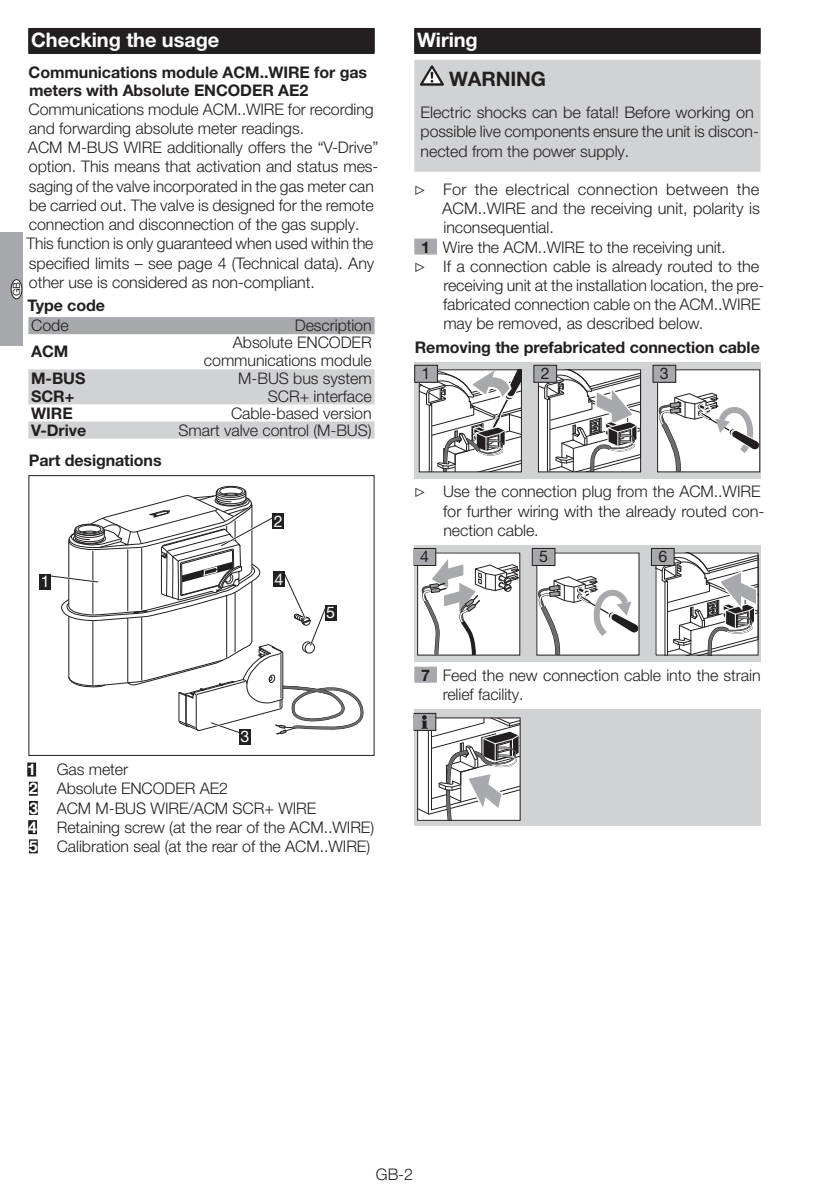
<style>
.page{position:relative;width:840px;height:1191px;background:#fff}
.page>*{position:absolute;margin:0;border:0;box-sizing:border-box;transform-origin:0 0}
.t1{font:700 20px "Helvetica Neue LT Pro";letter-spacing:-.005em;color:#fff}
.t2{font:700 20px "Helvetica Neue LT Pro";letter-spacing:-.005em;color:#231f20}
.t3{font:300 16px/19.2px "Helvetica Neue LT Pro";letter-spacing:-.005em;color:#231f20}
.t4{font:700 16px/18px "Helvetica Neue LT Pro";letter-spacing:-.005em;color:#231f20}
.t5{font:300 16px "Helvetica Neue LT Pro";letter-spacing:.015em;color:#231f20}
.t6{font:16px "Helvetica Neue LT Pro";color:#231f20}
.t7{font:16px "Helvetica Neue LT Pro";color:#fff}
.t8{font:700 16px "Helvetica Neue LT Pro";color:#fff}
.t9{font:10px "Helvetica Neue LT Pro";color:#231f20}
.s1{font-weight:700;color:#fff}
.s2{font-family:"Lucida Sans Unicode";font-weight:400}
.s3{font-weight:700}
</style>
<div class="page">
<div style="left:0;top:232px;width:23px;height:114px;background:#a8a9ad"></div>
<div style="left:11px;top:280px;width:11px;height:19px;background:#fff;border-radius:50%"></div>
<div style="left:11px;top:279px;width:11px;height:20px;border:1px solid #231f20;border-radius:50%"></div>
<div style="left:28px;top:28px;width:346px;height:26px;background:#231f20"></div>
<div style="left:27px;top:762px;width:9px;height:14px;background:#231f20"></div>
<div style="left:29px;top:781px;width:9px;height:14px;background:#231f20"></div>
<div style="left:29px;top:801px;width:9px;height:14px;background:#231f20"></div>
<div style="left:28px;top:820px;width:9px;height:14px;background:#231f20"></div>
<div style="left:29px;top:839px;width:9px;height:14px;background:#231f20"></div>
<div style="left:28px;top:317px;width:346px;height:17px;background:#a8a9ad"></div>
<svg style="left:28px;top:369px;width:346px;height:69px"></svg>
<div style="left:239px;top:728px;width:11px;height:16px;background:#231f20"></div>
<div style="left:39px;top:573px;width:12px;height:16px;background:#231f20"></div>
<svg style="left:48px;top:486px;width:316px;height:249px"></svg>
<div style="left:324px;top:604px;width:12px;height:16px;background:#231f20"></div>
<div style="left:28px;top:475px;width:346px;height:281px;border:1px solid #231f20"></div>
<div style="left:414px;top:28px;width:346px;height:26px;background:#231f20"></div>
<div style="left:414px;top:238px;width:23px;height:16px;background:#a8a9ad"></div>
<div style="left:414px;top:666px;width:23px;height:16px;background:#a8a9ad"></div>
<div style="left:414px;top:60px;width:346px;height:112px;background:#d1d2d4"></div>
<div style="left:414px;top:362px;width:346px;height:116px;background:#d1d2d4"></div>
<div style="left:657px;top:370px;width:102px;height:102px;background:#fff"></div>
<svg style="left:658px;top:393px;width:99px;height:77px"></svg>
<svg style="left:539px;top:371px;width:99px;height:99px;background:#cdcdcd"></svg>
<svg style="left:420px;top:371px;width:99px;height:99px;background:#cdcdcd"></svg>
<div style="left:537px;top:369px;width:103px;height:103px;border:1px solid #231f20"></div>
<div style="left:533px;top:365px;width:23px;height:17px;background:#a8a9ad"></div>
<div style="left:533px;top:365px;width:23px;height:17px;border:1px solid #231f20"></div>
<div style="left:652px;top:365px;width:23px;height:17px;background:#a8a9ad"></div>
<div style="left:652px;top:365px;width:23px;height:17px;border:1px solid #231f20"></div>
<div style="left:418px;top:369px;width:103px;height:103px;border:1px solid #231f20"></div>
<div style="left:414px;top:365px;width:23px;height:17px;background:#a8a9ad"></div>
<div style="left:414px;top:365px;width:23px;height:17px;border:1px solid #231f20"></div>
<svg style="left:414px;top:544px;width:346px;height:117px;background:#c3c3c5"></svg>
<div style="left:536px;top:553px;width:102px;height:102px;background:#fff"></div>
<svg style="left:538px;top:576px;width:99px;height:77px"></svg>
<svg style="left:657px;top:554px;width:99px;height:99px"></svg>
<div style="left:413px;top:548px;width:22px;height:17px;background:#a8a9ad"></div>
<svg style="left:414px;top:548px;width:105px;height:107px"></svg>
<div style="left:532px;top:548px;width:22px;height:17px;background:#a8a9ad"></div>
<div style="left:531px;top:548px;width:24px;height:17px;border:1px solid #231f20"></div>
<div style="left:651px;top:548px;width:22px;height:17px;background:#a8a9ad"></div>
<div style="left:651px;top:548px;width:23px;height:17px;border:1px solid #231f20"></div>
<div style="left:414px;top:709px;width:346px;height:116px;background:#d1d2d4"></div>
<div style="left:413px;top:713px;width:22px;height:17px;background:#a8a9ad"></div>
<svg style="left:414px;top:713px;width:105px;height:107px;background:#cbcbcb"></svg>
<p class="t1" style="left:31px;top:27px;width:189px">Checking the usage</p>
<p class="t4" style="left:29px;top:63px;width:340px">Communications module ACM..WIRE for gas meters with Absolute ENCODER AE2</p>
<p class="t3" style="left:27px;top:99px;width:353px">Communications module ACM..WIRE for recording and forwarding absolute meter readings.<br>ACM M-BUS WIRE additionally offers the “V-Drive” option. This means that activation and status mes&shy;saging of the valve incorporated in the gas meter can be carried out. The valve is designed for the remote connection and disconnection of the gas supply.<br>This function is only guaranteed when used within the specified limits – see page 4 (Technical data). Any other use is considered as non-compliant.</p>
<p class="t4" style="left:28px;top:296px;width:79px">Type code</p>
<p class="t3" style="left:31px;top:316px;width:39px">Code</p>
<p class="t3" style="left:295px;top:316px;width:78px">Description</p>
<p class="t4" style="left:31px;top:342px;width:39px">ACM</p>
<p class="t3" style="left:204px;top:333px;width:169px;line-height:18px;text-align:right">Absolute ENCODER communications module</p>
<p class="t4" style="left:31px;top:368px;width:56px">M-BUS<br>SCR+</p>
<p class="t3" style="left:238px;top:368px;width:135px;line-height:18px;text-align:right">M-BUS bus system<br>SCR+ interface</p>
<p class="t4" style="left:31px;top:403px;width:43px">WIRE</p>
<p class="t3" style="left:231px;top:403px;width:142px">Cable-based version</p>
<p class="t4" style="left:31px;top:421px;width:56px">V-Drive</p>
<p class="t3" style="left:178px;top:420px;width:194px">Smart valve control (M-BUS)</p>
<p class="t4" style="left:29px;top:451px;width:134px">Part designations</p>
<p class="t9" style="left:11px;top:296px;width:16px;rotate:-90deg">GB</p>
<p class="t9" style="left:67px;top:292px;width:7px;rotate:-90deg">F</p>
<p class="t9" style="left:124px;top:296px;width:14px;rotate:-90deg">NL</p>
<p class="t9" style="left:238px;top:292px;width:8px;rotate:-90deg">E</p>
<p class="t7" style="left:274px;top:511px;width:10px">2</p>
<p class="t7" style="left:41px;top:572px;width:10px">1</p>
<p class="t7" style="left:274px;top:569px;width:10px">4</p>
<p class="t7" style="left:326px;top:603px;width:10px">5</p>
<p class="t7" style="left:240px;top:727px;width:10px">3</p>
<p class="t3" style="left:28px;top:759px;width:347px;text-indent:29px">Gas meter<br><span class="s1">2</span> Absolute ENCODER AE2<br><span class="s1">3</span> ACM M-BUS WIRE/ACM SCR+ WIRE<br><span class="s1">4</span> Retaining screw (at the rear of the ACM..WIRE)<br><span class="s1">5</span> Calibration seal (at the rear of the ACM..WIRE)</p>
<p class="t8" style="left:27px;top:759px;width:10px">1</p>
<p class="t1" style="left:417px;top:27px;width:62px">Wiring</p>
<p class="t2" style="left:449px;top:66px;width:98px">WARNING</p>
<p class="t3" style="left:420px;top:102px;width:340px">Electric shocks can be fatal! Before working on possible live components ensure the unit is discon&shy;nected from the power supply.</p>
<p class="t5" style="left:413px;top:179px;width:347px"><span class="s2">▷</span> For the electrical connection between the</p>
<p class="t3" style="left:442px;top:198px;width:319px">ACM..WIRE and the receiving unit, polarity is</p>
<p class="t3" style="left:443px;top:218px;width:112px">inconsequential.</p>
<p class="t3" style="left:421px;top:237px;width:306px"><span class="s3">1</span> Wire the ACM..WIRE to the receiving unit.</p>
<p class="t3" style="left:413px;top:256px;width:347px"><span class="s2">▷</span> If a connection cable is already routed to the</p>
<p class="t3" style="left:443px;top:275px;width:322px">receiving unit at the installation location, the pre-</p>
<p class="t3" style="left:443px;top:294px;width:319px">fabricated connection cable on the ACM..WIRE</p>
<p class="t3" style="left:443px;top:314px;width:261px">may be removed, as described below.</p>
<p class="t4" style="left:414px;top:338px;width:346px">Removing the prefabricated connection cable</p>
<p class="t6" style="left:421px;top:363px;width:10px">1</p>
<p class="t6" style="left:540px;top:363px;width:10px">2</p>
<p class="t6" style="left:659px;top:363px;width:10px">3</p>
<p class="t3" style="left:443px;top:482px;width:323px;text-indent:-29px"><span class="s2">▷</span> Use the connection plug from the ACM..WIRE for further wiring with the already routed con&shy;nection cable.</p>
<p class="t6" style="left:420px;top:546px;width:10px">4</p>
<p class="t6" style="left:539px;top:546px;width:10px">5</p>
<p class="t6" style="left:658px;top:546px;width:10px">6</p>
<p class="t6" style="left:540px;top:493px;width:10px">5</p>
<p class="t6" style="left:659px;top:493px;width:10px">6</p>
<p class="t3" style="left:442px;top:665px;width:319px;text-indent:-21px"><span class="s3">7</span> Feed the new connection cable into the strain relief facility.</p>
<p class="t3" style="left:375px;top:1164px;width:39px">GB-2</p>
</div>
